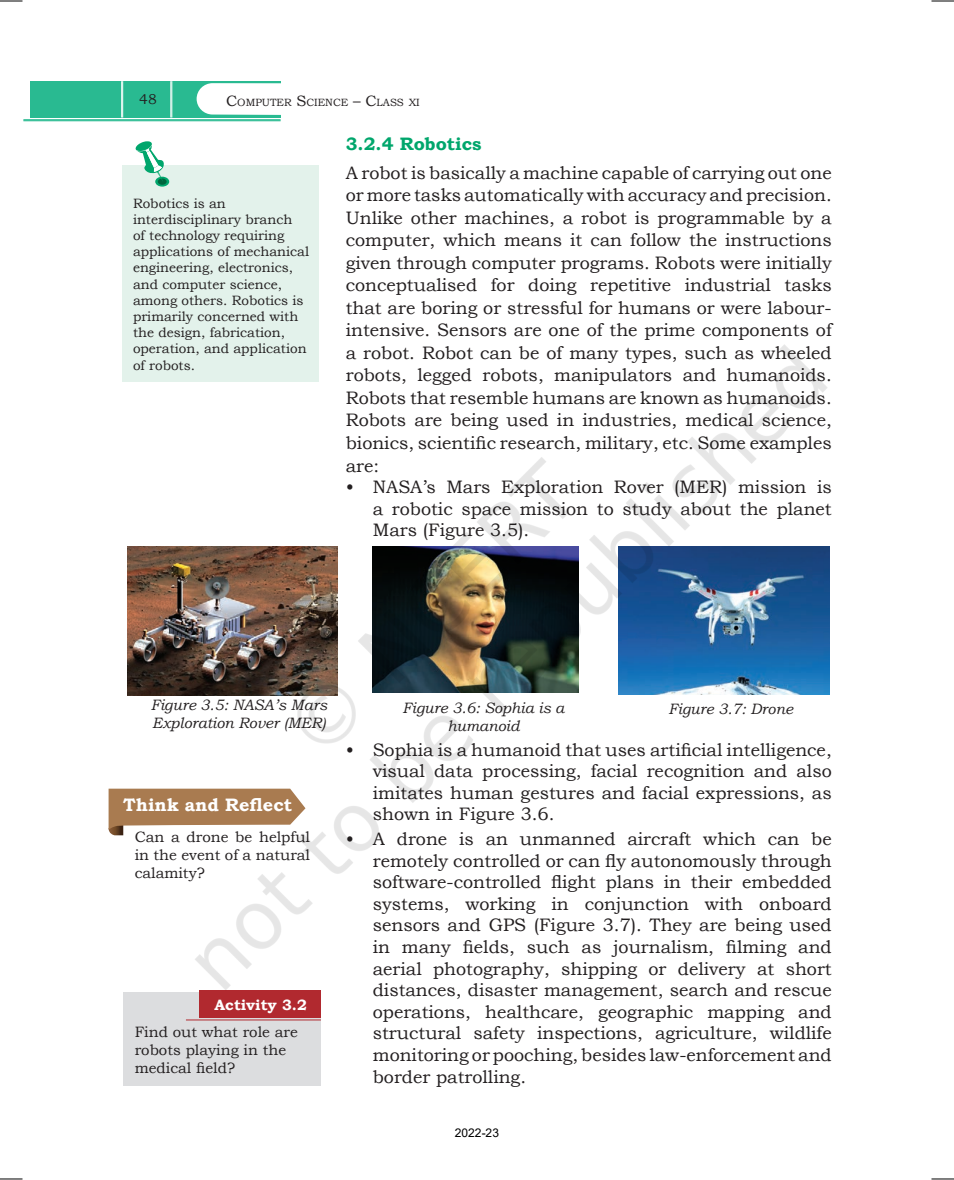
<style>
.page{position:relative;width:954px;height:1180px;background:#fff}
.page>*{position:absolute;margin:0;border:0;box-sizing:border-box;transform-origin:0 0}
.t1{font:18px/21.6px "Bookman Old Style";color:#231f20;text-align:justify}
.t2{font:700 18px "Bookman Old Style";color:#fff}
.t3{font:700 18px "Bookman Old Style";color:#00a66c}
.t4{font:15px/18px "Bookman Old Style";color:#231f20}
.t5{font:italic 15px/18px "Bookman Old Style";color:#231f20}
.t6{font:700 15px "Bookman Old Style";color:#fff}
.t7{font:14.25px "Bookman Old Style";color:#231f20}
.t8{font:13.5px/16.2px "Bookman Old Style";color:#231f20}
.t9{font:12px "Arial";color:#000}
.t10{font:10.5px "Bookman Old Style";color:#231f20}
.s1{font-size:15px}
</style>
<div class="page">
<img style="left:0;top:0;width:954px;height:1179px">
<img style="left:82px;top:262px;width:764px;height:764px">
<p class="t7" style="left:139px;top:89px;width:19px">48</p>
<p class="t10" style="left:226px;top:95px;width:195px"><span class="s1">C</span>OMPUTER <span class="s1">S</span>CIENCE <span class="s1">– C</span>LASS XI</p>
<p class="t3" style="left:346px;top:130px;width:137px">3.2.4 Robotics</p>
<p class="t1" style="left:346px;top:161px;width:488px;line-height:22.5px">A robot is basically a machine capable of carrying out one or more tasks automatically with accuracy and precision.<br>Unlike other machines, a robot is programmable by a computer, which means it can follow the instructions given through computer programs. Robots were initially conceptualised for doing repetitive industrial tasks that are boring or stressful for humans or were labour&shy;intensive. Sensors are one of the prime components of a robot. Robot can be of many types, such as wheeled robots, legged robots, manipulators and humanoids.<br>Robots that resemble humans are known as humanoids.<br>Robots are being used in industries, medical science, bionics, scientific research, military, etc. Some examples are:</p>
<p class="t1" style="left:373px;top:476px;width:461px;text-indent:-27px">• NASA’s Mars Exploration Rover (MER) mission is a robotic space mission to study about the planet Mars (Figure 3.5).</p>
<p class="t8" style="left:133px;top:195px;width:178px">Robotics is an interdisciplinary branch<br>of technology requiring applications of mechanical engineering, electronics, and computer science, among others. Robotics is primarily concerned with the design, fabrication, operation, and application of robots.</p>
<p class="t5" style="left:151px;top:696px;width:178px">Figure 3.5: NASA’s Mars<br>Exploration Rover (MER)</p>
<p class="t5" style="left:403px;top:698px;width:163px;text-align:center">Figure 3.6: Sophia is a humanoid</p>
<p class="t5" style="left:669px;top:699px;width:126px">Figure 3.7: Drone</p>
<p class="t2" style="left:123px;top:792px;width:170px">Think and Reflect</p>
<p class="t4" style="left:135px;top:827px;width:177px;text-align:justify">Can a drone be helpful in the event of a natural calamity?</p>
<p class="t6" style="left:215px;top:994px;width:94px">Activity 3.2</p>
<p class="t4" style="left:135px;top:1023px;width:165px">Find out what role are robots playing in the medical field?</p>
<p class="t1" style="left:373px;top:738px;width:461px;text-indent:-27px">• Sophia is a humanoid that uses artificial intelligence, visual data processing, facial recognition and also imitates human gestures and facial expressions, as shown in Figure 3.6.</p>
<p class="t1" style="left:373px;top:828px;width:461px;text-indent:-27px">• A drone is an unmanned aircraft which can be remotely controlled or can fly autonomously through software-controlled flight plans in their embedded systems, working in conjunction with onboard sensors and GPS (Figure 3.7). They are being used in many fields, such as journalism, filming and aerial photography, shipping or delivery at short distances, disaster management, search and rescue operations, healthcare, geographic mapping and structural safety inspections, agriculture, wildlife monitoring or pooching, besides law-enforcement and border patrolling.</p>
<p class="t9" style="left:455px;top:1123px;width:46px">2022-23</p>
</div>
